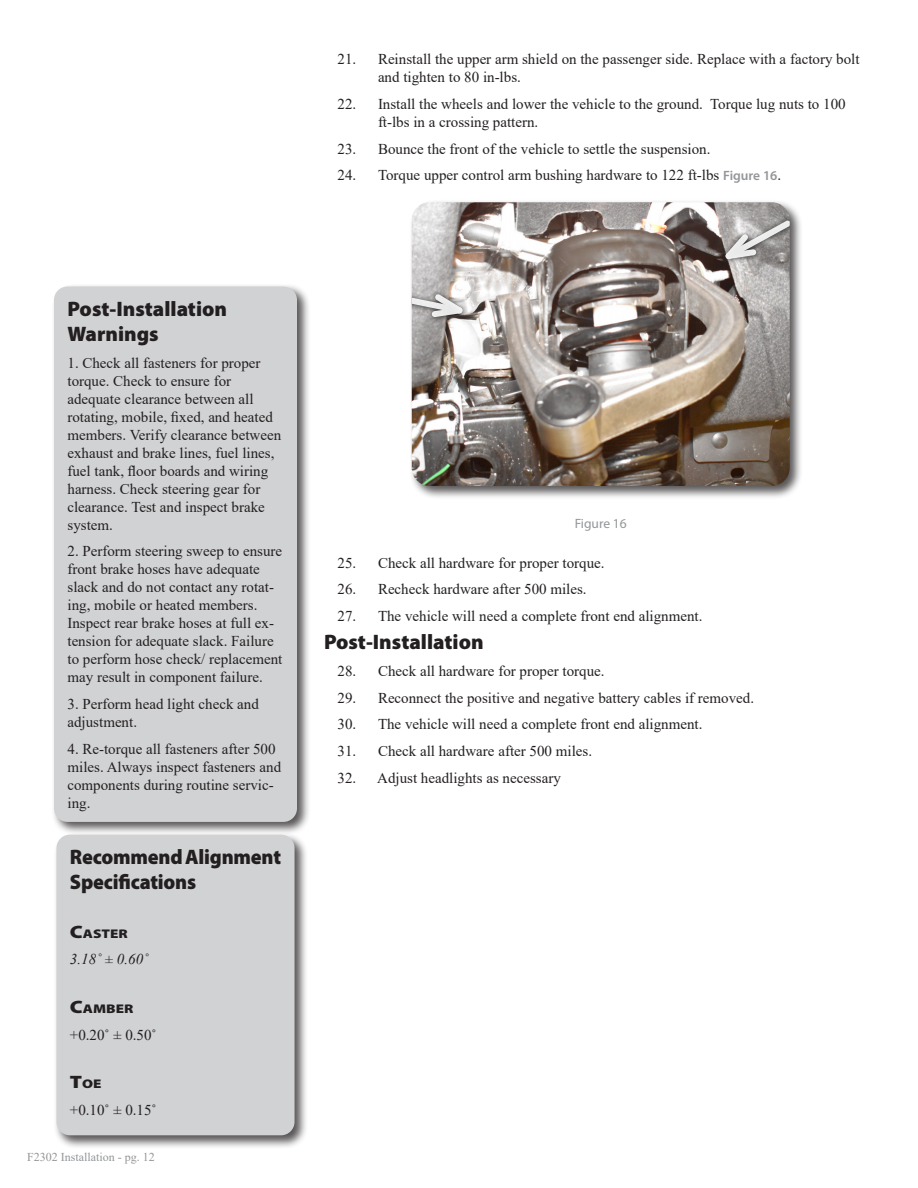
<style>
.page{position:relative;width:918px;height:1188px;background:#fff}
.page>*{position:absolute;margin:0;border:0;box-sizing:border-box;transform-origin:0 0}
.Headline{font:900 21px/25.2px "Myriad Pro";letter-spacing:-.005em;color:#231f20}
.Headline-2{font:900 21px/25.2px "Myriad Pro";letter-spacing:-.005em;color:#231f20;scale:.96 1}
.Body_text{font:15px/18px "Times New Roman";color:#231f20}
.Body_text-2{font:italic 15px "Times New Roman";color:#231f20}
.Inline_Photos{font:13.5px "Myriad Pro";color:#939598}
.Subhead-noline{font:900 12.6px "Myriad Pro";color:#231f20;scale:1.2 1}
.t1{font:12px "Times New Roman";color:#939598}
.s1{font-family:"Myriad Pro";font-weight:600;font-size:13.5px;color:#939598}
.s2{font-size:18px}
</style>
<div class="page">
<div style="left:409px;top:199px;width:395px;height:301px;background:#231f20;opacity:.75"></div>
<img style="left:412px;top:202px;width:378px;height:284px">
<div style="left:412px;top:288px;width:57px;height:36px;background:#231f20;opacity:.9"></div>
<svg style="left:412px;top:289px;width:65px;height:32px;background:#c1bebd"></svg>
<svg style="left:713px;top:215px;width:77px;height:50px;background:#a6a3a1"></svg>
<div style="left:51px;top:284px;width:260px;height:552px;background:#231f20;opacity:.75"></div>
<div style="left:54px;top:287px;width:243px;height:535px;background:#d1d2d4;border-radius:14px"></div>
<div style="left:54px;top:832px;width:254px;height:317px;background:#231f20;opacity:.75"></div>
<div style="left:56px;top:835px;width:239px;height:300px;background:#d1d2d4;border-radius:14px"></div>
<p class="Body_text" style="left:378px;top:50px;width:483px;text-indent:-40px">21. Reinstall the upper arm shield on the passenger side. Replace with a factory bolt and tighten to 80 in-lbs.</p>
<p class="Body_text" style="left:378px;top:95px;width:469px;text-indent:-40px">22. Install the wheels and lower the vehicle to the ground. Torque lug nuts to 100 ft-lbs in a crossing pattern.</p>
<p class="Body_text" style="left:338px;top:139px;width:374px">23. Bounce the front of the vehicle to settle the suspension.</p>
<p class="Body_text" style="left:338px;top:166px;width:445px">24. Torque upper control arm bushing hardware to 122 ft-lbs <span class="s1">Figure 16</span>.</p>
<p class="Headline" style="left:68px;top:296px;width:161px">Post-Installation<br>Warnings</p>
<p class="Body_text" style="left:68px;top:353px;width:215px">1. Check all fasteners for proper torque. Check to ensure for adequate clearance between all rotating, mobile, fixed, and heated members. Verify clearance between exhaust and brake lines, fuel lines, fuel tank, floor boards and wiring harness. Check steering gear for clearance. Test and inspect brake system.</p>
<p class="Body_text" style="left:68px;top:542px;width:216px">2. Perform steering sweep to ensure front brake hoses have adequate slack and do not contact any rotat&shy;ing, mobile or heated members.<br>Inspect rear brake hoses at full ex&shy;tension for adequate slack. Failure to perform hose check/ replacement may result in component failure.</p>
<p class="Body_text" style="left:68px;top:694px;width:193px">3. Perform head light check and adjustment.</p>
<p class="Body_text" style="left:68px;top:739px;width:215px">4. Re-torque all fasteners after 500 miles. Always inspect fasteners and components during routine servic&shy;ing.</p>
<p class="Headline-2" style="left:70px;top:844px;width:221px">Recommend Alignment<br>Specifications</p>
<p class="Subhead-noline" style="left:70px;top:926px;width:50px"><span class="s2">C</span>ASTER</p>
<p class="Body_text-2" style="left:70px;top:949px;width:80px">3.18˚ ± 0.60˚</p>
<p class="Subhead-noline" style="left:70px;top:1002px;width:54px"><span class="s2">C</span>AMBER</p>
<p class="Body_text" style="left:70px;top:1025px;width:88px">+0.20˚ ± 0.50˚</p>
<p class="Subhead-noline" style="left:70px;top:1077px;width:28px"><span class="s2">T</span>OE</p>
<p class="Body_text" style="left:70px;top:1100px;width:88px">+0.10˚ ± 0.15˚</p>
<p class="t1" style="left:27px;top:1149px;width:129px">F2302 Installation - pg. 12</p>
<p class="Inline_Photos" style="left:575px;top:515px;width:54px">Figure 16</p>
<p class="Body_text" style="left:338px;top:553px;width:269px">25. Check all hardware for proper torque.</p>
<p class="Body_text" style="left:338px;top:580px;width:251px">26. Recheck hardware after 500 miles.</p>
<p class="Body_text" style="left:338px;top:606px;width:367px">27. The vehicle will need a complete front end alignment.</p>
<p class="Headline" style="left:324px;top:630px;width:161px">Post-Installation</p>
<p class="Body_text" style="left:338px;top:662px;width:269px">28. Check all hardware for proper torque.</p>
<p class="Body_text" style="left:338px;top:688px;width:418px">29. Reconnect the positive and negative battery cables if removed.</p>
<p class="Body_text" style="left:338px;top:715px;width:367px">30. The vehicle will need a complete front end alignment.</p>
<p class="Body_text" style="left:338px;top:741px;width:256px">31. Check all hardware after 500 miles.</p>
<p class="Body_text" style="left:338px;top:768px;width:225px">32. Adjust headlights as necessary</p>
</div>
